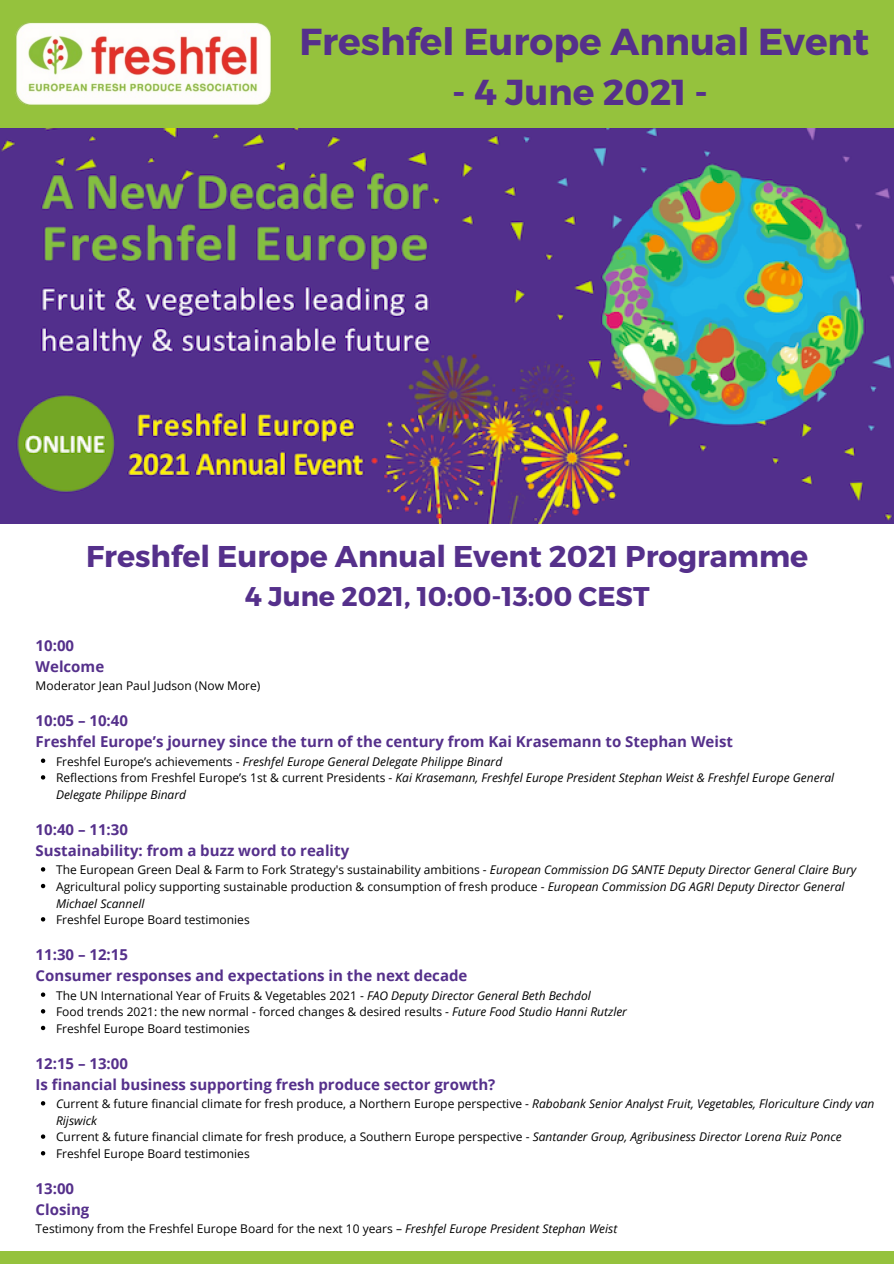
<style>
.page{position:relative;width:894px;height:1264px;background:#fff}
.page>*{position:absolute;margin:0;border:0;box-sizing:border-box;transform-origin:0 0}
.t1{font:700 37.5px "Montserrat";color:#55308b}
.t2{font:700 36px "Montserrat";color:#55308b}
.t3{font:700 30px "Montserrat";color:#55308b}
.t4{font:700 27px "Montserrat";color:#55308b}
.t5{font:700 15px "Open Sans";color:#55308b}
.t6{font:12px/16.6px "Open Sans";color:#000}
.t7{font:italic 12px/16.6px "Open Sans";color:#000}
.s1{font-style:normal}
.s2{font-style:italic}
</style>
<div class="page">
<div style="left:0;top:0;width:893px;height:150px;background:#95c23d"></div>
<img style="left:0;top:128px;width:893px;height:395px">
<img style="left:16px;top:22px;width:255px;height:83px">
<div style="left:0;top:1250px;width:893px;height:13px;background:#95c23d"></div>
<svg style="left:41px;top:758px;width:4px;height:5px"></svg>
<svg style="left:41px;top:775px;width:4px;height:4px"></svg>
<svg style="left:41px;top:867px;width:4px;height:4px"></svg>
<svg style="left:41px;top:883px;width:4px;height:5px"></svg>
<svg style="left:41px;top:917px;width:4px;height:4px"></svg>
<svg style="left:41px;top:992px;width:4px;height:4px"></svg>
<svg style="left:41px;top:1009px;width:4px;height:4px"></svg>
<svg style="left:41px;top:1025px;width:4px;height:5px"></svg>
<svg style="left:41px;top:1101px;width:4px;height:4px"></svg>
<svg style="left:41px;top:1134px;width:4px;height:4px"></svg>
<svg style="left:41px;top:1151px;width:4px;height:4px"></svg>
<p class="t1" style="left:299px;top:17px;width:571px">Freshfel Europe Annual Event</p>
<p class="t2" style="left:452px;top:68px;width:257px">- 4 June 2021 -</p>
<p class="t3" style="left:86px;top:537px;width:723px">Freshfel Europe Annual Event 2021 Programme</p>
<p class="t4" style="left:245px;top:578px;width:406px">4 June 2021, 10:00-13:00 CEST</p>
<p class="t5" style="left:36px;top:634px;width:40px">10:00</p>
<p class="t5" style="left:36px;top:655px;width:70px">Welcome</p>
<p class="t6" style="left:36px;top:677px;width:226px">Moderator Jean Paul Judson (Now More)</p>
<p class="t5" style="left:36px;top:710px;width:94px">10:05 – 10:40</p>
<p class="t5" style="left:36px;top:731px;width:698px">Freshfel Europe’s journey since the turn of the century from Kai Krasemann to Stephan Weist</p>
<p class="t7" style="left:56px;top:752px;width:447px"><span class="s1">Freshfel Europe’s achievements -</span> Freshfel Europe General Delegate Philippe Binard</p>
<p class="t7" style="left:56px;top:769px;width:779px"><span class="s1">Reflections from Freshfel Europe’s 1st &amp; current Presidents -</span> Kai Krasemann, Freshfel Europe President Stephan Weist &amp; Freshfel Europe General<br>Delegate Philippe Binard</p>
<p class="t5" style="left:36px;top:818px;width:94px">10:40 – 11:30</p>
<p class="t5" style="left:36px;top:839px;width:315px">Sustainability: from a buzz word to reality</p>
<p class="t6" style="left:56px;top:861px;width:801px">The European Green Deal &amp; Farm to Fork Strategy's sustainability ambitions - <span class="s2">European Commission DG SANTE Deputy Director General Claire Bury</span></p>
<p class="t6" style="left:56px;top:877px;width:789px">Agricultural policy supporting sustainable production &amp; consumption of fresh produce - <span class="s2">European Commission DG AGRI Deputy Director General<br>Michael Scannell</span></p>
<p class="t6" style="left:56px;top:911px;width:195px">Freshfel Europe Board testimonies</p>
<p class="t5" style="left:36px;top:944px;width:94px">11:30 – 12:15</p>
<p class="t5" style="left:36px;top:965px;width:433px">Consumer responses and expectations in the next decade</p>
<p class="t6" style="left:56px;top:986px;width:536px">The UN International Year of Fruits &amp; Vegetables 2021 - <span class="s2">FAO Deputy Director General Beth Bechdol</span></p>
<p class="t6" style="left:56px;top:1003px;width:572px">Food trends 2021: the new normal - forced changes &amp; desired results - <span class="s2">Future Food Studio Hanni Rutzler</span></p>
<p class="t6" style="left:56px;top:1019px;width:195px">Freshfel Europe Board testimonies</p>
<p class="t5" style="left:36px;top:1052px;width:94px">12:15 – 13:00</p>
<p class="t5" style="left:36px;top:1073px;width:461px">Is financial business supporting fresh produce sector growth?</p>
<p class="t6" style="left:56px;top:1095px;width:819px"><span class="s2">C</span>urrent &amp; future financial climate for fresh produce, a Northern Europe perspective - <span class="s2">Rabobank Senior Analyst Fruit, Vegetables, Floriculture Cindy van<br>Rijswick</span></p>
<p class="t6" style="left:56px;top:1128px;width:787px">Current &amp; future financial climate for fresh produce, a Southern Europe perspective - <span class="s2">Santander Group, Agribusiness Director Lorena Ruiz Ponce</span></p>
<p class="t6" style="left:56px;top:1145px;width:195px">Freshfel Europe Board testimonies</p>
<p class="t5" style="left:36px;top:1177px;width:40px">13:00</p>
<p class="t5" style="left:36px;top:1198px;width:55px">Closing</p>
<p class="t6" style="left:36px;top:1220px;width:583px">Testimony from the Freshfel Europe Board for the next 10 years – <span class="s2">Freshfel Europe President Stephan Weist</span></p>
</div>
